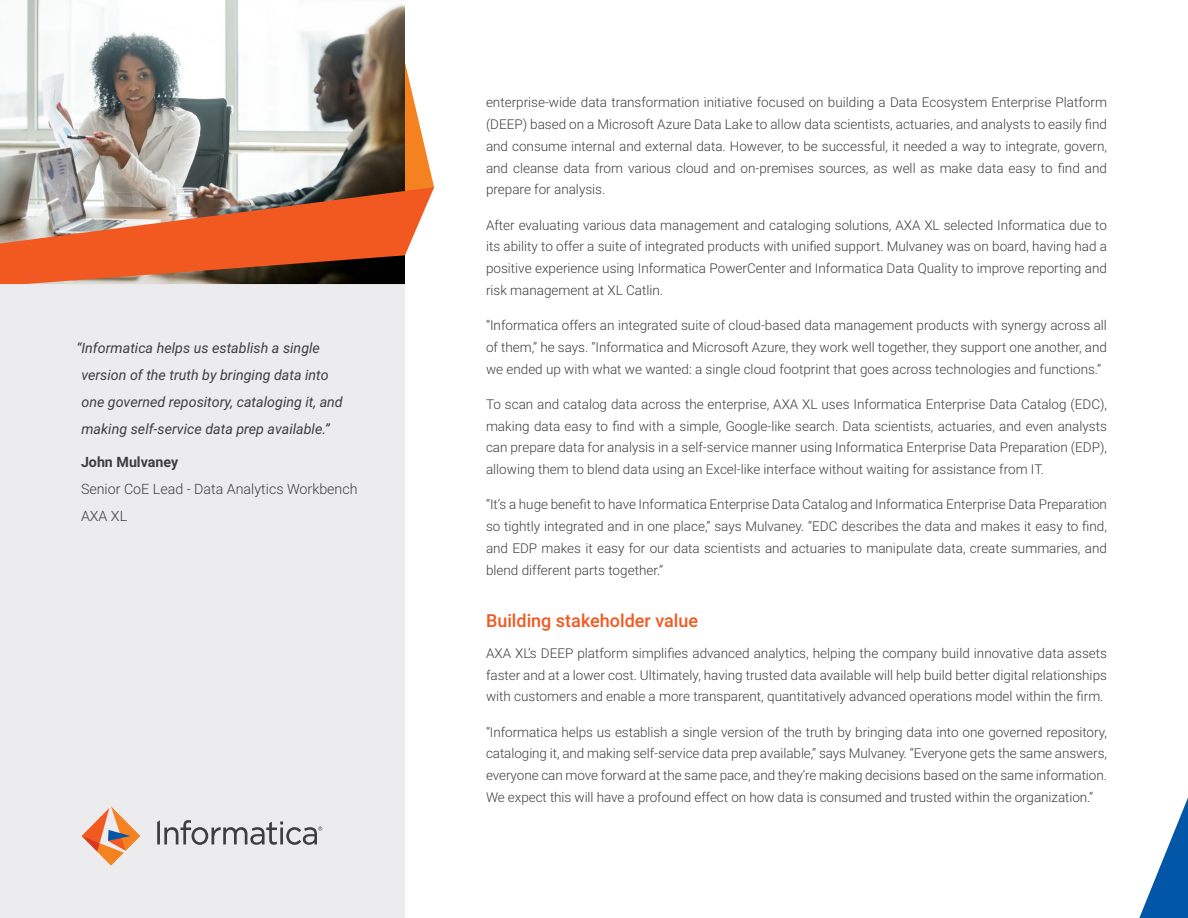
<style>
.page{position:relative;width:1188px;height:918px;background:#fff}
.page>*{position:absolute;margin:0;border:0;box-sizing:border-box;transform-origin:0 0}
.Headers{font:500 18px "Roboto";color:#f15921}
.t1{font:italic 14.25px/27px "Roboto";color:#3e3e3f}
.t2{font:300 14.25px/27px "Roboto";color:#3e3e3f}
.Body_Copy{font:300 13.5px/21.8px "Roboto";color:#3e3e3f;text-align:justify}
.s1{font-weight:700}
</style>
<div class="page">
<div style="left:0;top:129px;width:405px;height:789px;background:#ececee"></div>
<img style="left:26px;top:0;width:379px;height:44px">
<img style="left:0;top:44px;width:434px;height:241px">
<svg style="left:1139px;top:798px;width:49px;height:120px"></svg>
<svg style="left:82px;top:806px;width:58px;height:60px"></svg>
<svg style="left:157px;top:820px;width:165px;height:25px"></svg>
<p class="t1" style="left:81px;top:334px;width:263px;text-indent:-5px">“Informatica helps us establish a single version of the truth by bringing data into one governed repository, cataloging it, and making self-service data prep available.”</p>
<p class="t2" style="left:81px;top:448px;width:278px"><span class="s1">John Mulvaney<br></span>Senior CoE Lead - Data Analytics Workbench<br>AXA XL</p>
<p class="Body_Copy" style="left:486px;top:91px;width:623px">enterprise-wide data transformation initiative focused on building a Data Ecosystem Enterprise Platform (DEEP) based on a Microsoft Azure Data Lake to allow data scientists, actuaries, and analysts to easily find and consume internal and external data. However, to be successful, it needed a way to integrate, govern, and cleanse data from various cloud and on-premises sources, as well as make data easy to find and prepare for analysis.</p>
<p class="Body_Copy" style="left:486px;top:213px;width:623px">After evaluating various data management and cataloging solutions, AXA XL selected Informatica due to its ability to offer a suite of integrated products with unified support. Mulvaney was on board, having had a positive experience using Informatica PowerCenter and Informatica Data Quality to improve reporting and risk management at XL Catlin.</p>
<p class="Body_Copy" style="left:486px;top:314px;width:622px">“Informatica offers an integrated suite of cloud-based data management products with synergy across all of them,” he says. “Informatica and Microsoft Azure, they work well together, they support one another, and we ended up with what we wanted: a single cloud footprint that goes across technologies and functions.”</p>
<p class="Body_Copy" style="left:486px;top:393px;width:623px">To scan and catalog data across the enterprise, AXA XL uses Informatica Enterprise Data Catalog (EDC), making data easy to find with a simple, Google-like search. Data scientists, actuaries, and even analysts can prepare data for analysis in a self-service manner using Informatica Enterprise Data Preparation (EDP), allowing them to blend data using an Excel-like interface without waiting for assistance from IT.</p>
<p class="Body_Copy" style="left:486px;top:493px;width:622px">“It’s a huge benefit to have Informatica Enterprise Data Catalog and Informatica Enterprise Data Preparation so tightly integrated and in one place,” says Mulvaney. “EDC describes the data and makes it easy to find, and EDP makes it easy for our data scientists and actuaries to manipulate data, create summaries, and blend different parts together.”</p>
<p class="Headers" style="left:486px;top:608px;width:214px">Building stakeholder value</p>
<p class="Body_Copy" style="left:486px;top:642px;width:622px">AXA XL’s DEEP platform simplifies advanced analytics, helping the company build innovative data assets faster and at a lower cost. Ultimately, having trusted data available will help build better digital relationships with customers and enable a more transparent, quantitatively advanced operations model within the firm.</p>
<p class="Body_Copy" style="left:486px;top:720px;width:623px">“Informatica helps us establish a single version of the truth by bringing data into one governed repository, cataloging it, and making self-service data prep available,” says Mulvaney. “Everyone gets the same answers, everyone can move forward at the same pace, and they’re making decisions based on the same information.<br>We expect this will have a profound effect on how data is consumed and trusted within the organization.”</p>
</div>
